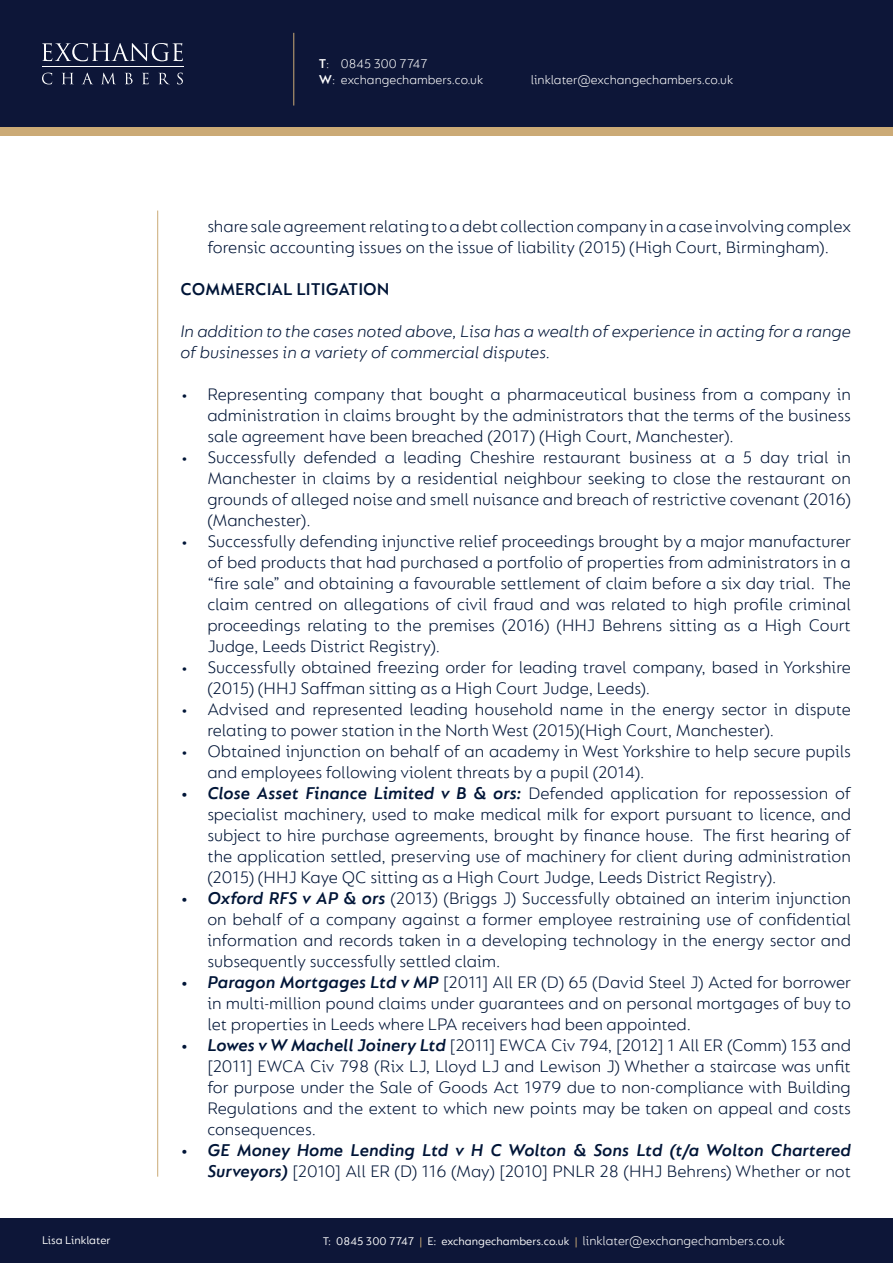
<style>
.page{position:relative;width:893px;height:1263px;background:#fff}
.page>*{position:absolute;margin:0;border:0;box-sizing:border-box;transform-origin:0 0}
.t1{font:300 18px/21px "FS Lucas";color:#001537;text-align:justify}
.t2{font:italic 600 18px/21px "FS Lucas";color:#001537;text-align:right}
.t3{font:italic 300 18px/21px "FS Lucas";color:#001537}
.t4{font:600 18px "FS Lucas";color:#001537}
.t5{font:300 13.5px/16.2px "FS Lucas";color:#fff}
.t6{font:12px "FS Lucas";color:#fff}
.s1{font-weight:600}
.s2{font-weight:600;font-style:italic}
.s3{font-weight:300;font-style:normal}
.s4{color:#cbaa76}
</style>
<div class="page">
<div style="left:0;top:64px;width:893px;height:72px;background:#cbaa76"></div>
<div style="left:0;top:0;width:893px;height:127px;background:#0d1638"></div>
<div style="left:0;top:1219px;width:893px;height:44px;background:#0d1638"></div>
<hr style="left:42px;top:67px;width:142px;height:1px;background:#fff">
<svg style="left:42px;top:43px;width:141px;height:18px"></svg>
<svg style="left:42px;top:73px;width:10px;height:11px"></svg>
<svg style="left:62px;top:73px;width:11px;height:11px"></svg>
<svg style="left:82px;top:73px;width:11px;height:11px"></svg>
<svg style="left:102px;top:73px;width:13px;height:11px"></svg>
<svg style="left:125px;top:73px;width:8px;height:11px"></svg>
<svg style="left:142px;top:73px;width:7px;height:11px"></svg>
<svg style="left:159px;top:73px;width:10px;height:11px"></svg>
<svg style="left:177px;top:73px;width:6px;height:11px"></svg>
<hr style="left:293px;top:33px;width:1px;height:73px;background:#cbaa76">
<hr style="left:157px;top:211px;width:1px;height:966px;background:#cbaa76">
<p class="t5" style="left:319px;top:55px;width:166px"><span class="s1">T</span>: 0845 300 7747<br><span class="s1">W</span>: exchangechambers.co.uk</p>
<p class="t5" style="left:531px;top:71px;width:204px">linklater@exchangechambers.co.uk</p>
<p class="t1" style="left:207px;top:215px;width:645px">share sale agreement relating to a debt collection company in a case involving complex forensic accounting issues on the issue of liability (2015) (High Court, Birmingham).</p>
<p class="t4" style="left:180px;top:278px;width:211px">COMMERCIAL LITIGATION</p>
<p class="t3" style="left:180px;top:320px;width:672px">In addition to the cases noted above, Lisa has a wealth of experience in acting for a range of businesses in a variety of commercial disputes.</p>
<p class="t1" style="left:207px;top:383px;width:645px;text-indent:-27px">• Representing company that bought a pharmaceutical business from a company in administration in claims brought by the administrators that the terms of the business sale agreement have been breached (2017) (High Court, Manchester).</p>
<p class="t1" style="left:207px;top:446px;width:645px;text-indent:-27px">• Successfully defended a leading Cheshire restaurant business at a 5 day trial in Manchester in claims by a residential neighbour seeking to close the restaurant on grounds of alleged noise and smell nuisance and breach of restrictive covenant (2016) (Manchester).</p>
<p class="t1" style="left:207px;top:530px;width:645px;text-indent:-27px">• Successfully defending injunctive relief proceedings brought by a major manufacturer of bed products that had purchased a portfolio of properties from administrators in a “fire sale” and obtaining a favourable settlement of claim before a six day trial. The claim centred on allegations of civil fraud and was related to high profile criminal proceedings relating to the premises (2016) (HHJ Behrens sitting as a High Court Judge, Leeds District Registry).</p>
<p class="t1" style="left:207px;top:656px;width:645px;text-indent:-27px">• Successfully obtained freezing order for leading travel company, based in Yorkshire (2015) (HHJ Saffman sitting as a High Court Judge, Leeds).</p>
<p class="t1" style="left:207px;top:698px;width:645px;text-indent:-27px">• Advised and represented leading household name in the energy sector in dispute relating to power station in the North West (2015)(High Court, Manchester).</p>
<p class="t1" style="left:207px;top:740px;width:645px;text-indent:-27px">• Obtained injunction on behalf of an academy in West Yorkshire to help secure pupils and employees following violent threats by a pupil (2014).</p>
<p class="t1" style="left:207px;top:782px;width:645px;text-indent:-27px"><span class="s2">• Close Asset Finance Limited v B &amp; ors:</span> Defended application for repossession of specialist machinery, used to make medical milk for export pursuant to licence, and subject to hire purchase agreements, brought by finance house. The first hearing of the application settled, preserving use of machinery for client during administration (2015) (HHJ Kaye QC sitting as a High Court Judge, Leeds District Registry).</p>
<p class="t1" style="left:207px;top:887px;width:645px;text-indent:-27px"><span class="s2">• Oxford RFS v AP &amp; ors</span> (2013) (Briggs J) Successfully obtained an interim injunction on behalf of a company against a former employee restraining use of confidential information and records taken in a developing technology in the energy sector and subsequently successfully settled claim.</p>
<p class="t1" style="left:207px;top:971px;width:645px;text-indent:-27px"><span class="s2">• Paragon Mortgages Ltd v MP</span> [2011] All ER (D) 65 (David Steel J) Acted for borrower in multi-million pound claims under guarantees and on personal mortgages of buy to let properties in Leeds where LPA receivers had been appointed.</p>
<p class="t1" style="left:207px;top:1034px;width:645px;text-indent:-27px"><span class="s2">• Lowes v W Machell Joinery Ltd</span> [2011] EWCA Civ 794, [2012] 1 All ER (Comm) 153 and [2011] EWCA Civ 798 (Rix LJ, Lloyd LJ and Lewison J) Whether a staircase was unfit for purpose under the Sale of Goods Act 1979 due to non-compliance with Building Regulations and the extent to which new points may be taken on appeal and costs consequences.</p>
<p class="t2" style="left:180px;top:1139px;width:672px">• GE Money Home Lending Ltd v H C Wolton &amp; Sons Ltd (t/a Wolton Chartered<br>Surveyors) <span class="s3">[2010] All ER (D) 116 (May) [2010] PNLR 28 (HHJ Behrens) Whether or not</span></p>
<p class="t5" style="left:583px;top:1233px;width:204px">linklater@exchangechambers.co.uk</p>
<p class="t6" style="left:42px;top:1233px;width:70px">Lisa Linklater</p>
<p class="t6" style="left:323px;top:1235px;width:256px">T: 0845 300 7747 <span class="s4">|</span> E: exchangechambers.co.uk <span class="s4">|</span></p>
</div>
